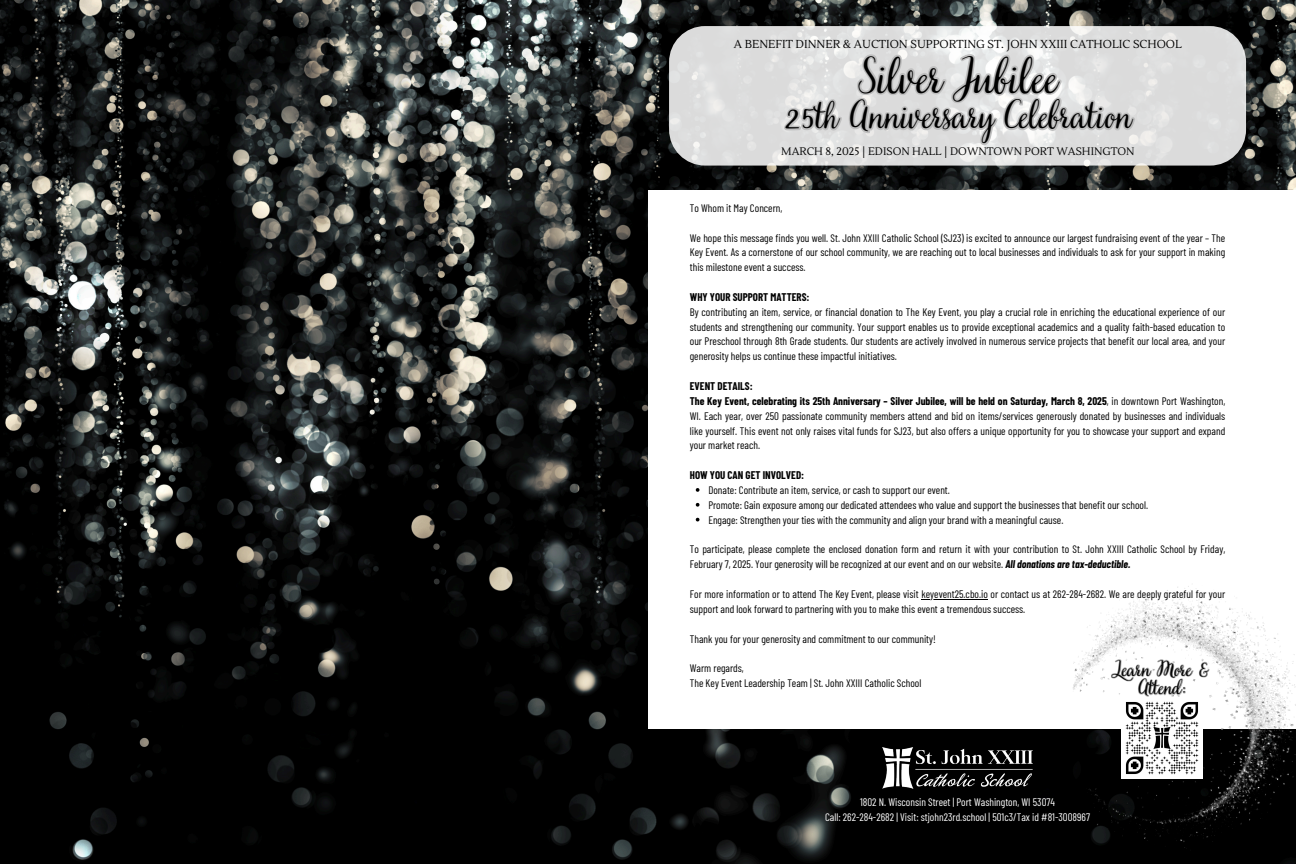
<style>
.page{position:relative;width:1296px;height:864px;background:#fff}
.page>*{position:absolute;margin:0;border:0;box-sizing:border-box;transform-origin:0 0}
.t1{font:45.6px "Very Berry Pro";color:#000}
.t2{font:36.2px "Very Berry Pro";color:#000}
.t3{font:19.6px/18.4px "Very Berry Pro";color:#000;text-align:center}
.t4{font:11.5px "Lustria";color:#000}
.t5{font:10.9px/14.9px "Barlow Condensed";color:#000}
.t6{font:10.9px "Barlow Condensed";color:#fff}
.t7{font:10.9px "Lustria";color:#000}
.t8{font:700 10.9px "Barlow Condensed";color:#000}
.s1{font-weight:700}
.s2{font-weight:700;font-style:italic}
</style>
<div class="page">
<img style="left:0;top:0;width:1296px;height:864px">
<div style="left:648px;top:190px;width:648px;height:539px;background:#fff"></div>
<img style="left:1029px;top:586px;width:267px;height:278px">
<img style="left:882px;top:748px;width:151px;height:41px">
<svg style="left:696px;top:488px;width:3px;height:4px"></svg>
<svg style="left:696px;top:503px;width:3px;height:4px"></svg>
<hr style="left:921px;top:599px;width:67px;height:1px;background:#000">
<svg style="left:669px;top:26px;width:577px;height:140px;fill:#dcdcdc"></svg>
<svg style="left:783px;top:52px;width:354px;height:120px"></svg>
<img style="left:1122px;top:698px;width:81px;height:80px">
<svg style="left:1110px;top:658px;width:101px;height:40px"></svg>
<p class="t4" style="left:734px;top:37px;width:450px">A BENEFIT DINNER &amp; AUCTION SUPPORTING ST. JOHN XXIII CATHOLIC SCHOOL</p>
<h2 class="t1" style="left:858px;top:46px;width:202px">Silver Jubilee</h2>
<h2 class="t2" style="left:784px;top:91px;width:349px">25th Anniversary Celebration</h2>
<p class="t7" style="left:781px;top:145px;width:355px">MARCH 8, 2025 | EDISON HALL | DOWNTOWN PORT WASHINGTON</p>
<p class="t5" style="left:690px;top:200px;width:94px">To Whom it May Concern,</p>
<p class="t5" style="left:690px;top:230px;width:537px;text-align:justify">We hope this message finds you well. St. John XXIII Catholic School (SJ23) is excited to announce our largest fundraising event of the year – The Key Event. As a cornerstone of our school community, we are reaching out to local businesses and individuals to ask for your support in making this milestone event a success.</p>
<p class="t8" style="left:690px;top:290px;width:121px">WHY YOUR SUPPORT MATTERS:</p>
<p class="t5" style="left:690px;top:304px;width:537px;text-align:justify">By contributing an item, service, or financial donation to The Key Event, you play a crucial role in enriching the educational experience of our students and strengthening our community. Your support enables us to provide exceptional academics and a quality faith-based education to our Preschool through 8th Grade students. Our students are actively involved in numerous service projects that benefit our local area, and your generosity helps us continue these impactful initiatives.</p>
<p class="t5" style="left:690px;top:378px;width:537px"><span class="s1">EVENT DETAILS:<br>The Key Event, celebrating its 25th Anniversary – Silver Jubilee, will be held on Saturday, March 8, 2025</span>, in downtown Port Washington, WI. Each year, over 250 passionate community members attend and bid on items/services generously donated by businesses and individuals like yourself. This event not only raises vital funds for SJ23, but also offers a unique opportunity for you to showcase your support and expand your market reach.</p>
<p class="t8" style="left:690px;top:468px;width:116px">HOW YOU CAN GET INVOLVED:</p>
<p class="t5" style="left:708px;top:482px;width:441px">Donate: Contribute an item, service, or cash to support our event.<br>Promote: Gain exposure among our dedicated attendees who value and support the businesses that benefit our school.<br>Engage: Strengthen your ties with the community and align your brand with a meaningful cause.</p>
<p class="t5" style="left:690px;top:542px;width:537px">To participate, please complete the enclosed donation form and return it with your contribution to St. John XXIII Catholic School by Friday,<br>February 7, 2025. Your generosity will be recognized at our event and on our website. <span class="s2">All donations are tax-deductible.</span></p>
<p class="t5" style="left:690px;top:586px;width:537px">For more information or to attend The Key Event, please visit keyevent25.cbo.io or contact us at 262-284-2682. We are deeply grateful for your support and look forward to partnering with you to make this event a tremendous success.</p>
<p class="t5" style="left:690px;top:631px;width:248px">Thank you for your generosity and commitment to our community!</p>
<p class="t5" style="left:690px;top:660px;width:233px">Warm regards,<br>The Key Event Leadership Team | St. John XXIII Catholic School</p>
<p class="t3" style="left:1114px;top:661px;width:99px">Learn More &amp;<br>Attend:</p>
<h4 class="t6" style="left:860px;top:795px;width:196px">1802 N. Wisconsin Street | Port Washington, WI 53074</h4>
<p class="t6" style="left:825px;top:810px;width:266px">Call: 262-284-2682 | Visit: stjohn23rd.school | 501c3/Tax id #81-3008967</p>
</div>
